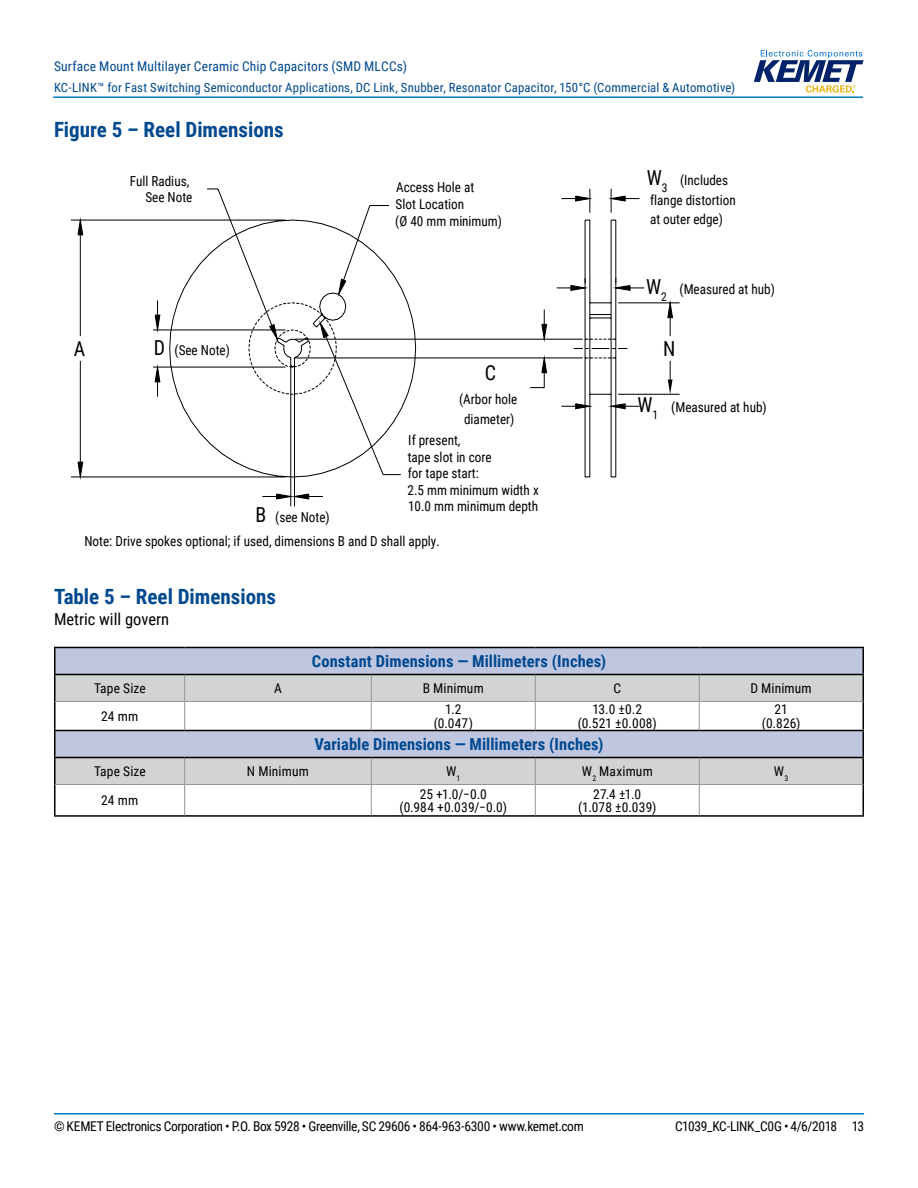
<style>
.page{position:relative;width:918px;height:1188px;background:#fff}
.page>*{position:absolute;margin:0;border:0;box-sizing:border-box;transform-origin:0 0}
.t1{font:700 21px "Roboto Condensed";color:#004990}
.t2{font:20.7px "Roboto Condensed";color:#000;scale:.96 1}
.t3{font:700 16.5px "Roboto Condensed";letter-spacing:.005em;color:#004990}
.t4{font:16.5px "Roboto Condensed";color:#000}
.t5{font:13.8px/16.5px "Roboto Condensed";color:#000;scale:.96 1}
.t6{font:13.5px/13.5px "Roboto Condensed";letter-spacing:-.015em;color:#000;text-align:center}
.t7{font:13.5px "Roboto Condensed";letter-spacing:.015em;color:#004990}
.t8{font:13.5px "Roboto Condensed";letter-spacing:.01em;color:#000}
.t9{font:13.5px "Roboto Condensed";letter-spacing:.005em;color:#000}
.t10{font:12.75px "Roboto Condensed";letter-spacing:.015em;color:#004990}
.s1{font-size:20.7px}
</style>
<div class="page">
<hr style="left:54px;top:1113px;width:810px;height:2px;background:#007dc3">
<hr style="left:53px;top:96px;width:810px;height:2px;background:#007dc3">
<svg style="left:754px;top:50px;width:110px;height:43px"></svg>
<svg style="left:77px;top:188px;width:603px;height:319px"></svg>
<svg style="left:56px;top:648px;width:806px;height:26px;background:#bbc2db"></svg>
<svg style="left:56px;top:675px;width:806px;height:109px;fill:#d1d3d4"></svg>
<hr style="left:54px;top:675px;width:2px;height:26px;background:#000">
<hr style="left:862px;top:675px;width:2px;height:26px;background:#000">
<hr style="left:54px;top:701px;width:2px;height:29px;background:#000">
<hr style="left:862px;top:701px;width:2px;height:29px;background:#000">
<hr style="left:54px;top:758px;width:2px;height:27px;background:#000">
<hr style="left:862px;top:758px;width:2px;height:27px;background:#000">
<hr style="left:54px;top:785px;width:2px;height:30px;background:#000">
<hr style="left:862px;top:785px;width:2px;height:30px;background:#000">
<hr style="left:54px;top:815px;width:131px;height:2px;background:#000">
<hr style="left:185px;top:815px;width:186px;height:2px;background:#000">
<hr style="left:371px;top:815px;width:164px;height:2px;background:#000">
<hr style="left:535px;top:815px;width:164px;height:2px;background:#000">
<hr style="left:699px;top:815px;width:165px;height:2px;background:#000">
<svg style="left:184px;top:675px;width:1px;height:55px"></svg>
<svg style="left:371px;top:675px;width:1px;height:55px"></svg>
<svg style="left:535px;top:675px;width:1px;height:55px"></svg>
<svg style="left:699px;top:675px;width:1px;height:55px"></svg>
<svg style="left:184px;top:758px;width:1px;height:26px"></svg>
<svg style="left:371px;top:758px;width:1px;height:26px"></svg>
<svg style="left:535px;top:758px;width:1px;height:26px"></svg>
<svg style="left:699px;top:758px;width:1px;height:26px"></svg>
<hr style="left:56px;top:784px;width:129px;height:1px;background:#939598">
<hr style="left:185px;top:784px;width:186px;height:1px;background:#939598">
<hr style="left:184px;top:785px;width:1px;height:30px;background:#939598">
<hr style="left:371px;top:784px;width:164px;height:1px;background:#939598">
<hr style="left:371px;top:785px;width:1px;height:30px;background:#939598">
<hr style="left:535px;top:784px;width:164px;height:1px;background:#939598">
<hr style="left:535px;top:785px;width:1px;height:30px;background:#939598">
<hr style="left:699px;top:784px;width:164px;height:1px;background:#939598">
<hr style="left:699px;top:785px;width:1px;height:30px;background:#939598">
<hr style="left:54px;top:647px;width:131px;height:1px;background:#000">
<hr style="left:54px;top:648px;width:2px;height:26px;background:#000">
<hr style="left:185px;top:647px;width:186px;height:1px;background:#000">
<hr style="left:371px;top:647px;width:164px;height:1px;background:#000">
<hr style="left:535px;top:647px;width:164px;height:1px;background:#000">
<hr style="left:699px;top:647px;width:165px;height:1px;background:#000">
<hr style="left:862px;top:648px;width:2px;height:26px;background:#000">
<hr style="left:54px;top:674px;width:131px;height:1px;background:#000">
<hr style="left:185px;top:674px;width:186px;height:1px;background:#000">
<hr style="left:371px;top:674px;width:164px;height:1px;background:#000">
<hr style="left:535px;top:674px;width:164px;height:1px;background:#000">
<hr style="left:699px;top:674px;width:165px;height:1px;background:#000">
<hr style="left:56px;top:701px;width:129px;height:1px;background:#939598">
<hr style="left:185px;top:701px;width:186px;height:1px;background:#939598">
<hr style="left:371px;top:701px;width:164px;height:1px;background:#939598">
<hr style="left:535px;top:701px;width:164px;height:1px;background:#939598">
<hr style="left:699px;top:701px;width:164px;height:1px;background:#939598">
<hr style="left:54px;top:730px;width:131px;height:1px;background:#000">
<hr style="left:54px;top:731px;width:2px;height:26px;background:#000">
<hr style="left:185px;top:730px;width:186px;height:1px;background:#000">
<hr style="left:371px;top:730px;width:164px;height:1px;background:#000">
<hr style="left:535px;top:730px;width:164px;height:1px;background:#000">
<hr style="left:699px;top:730px;width:165px;height:1px;background:#000">
<hr style="left:862px;top:731px;width:2px;height:26px;background:#000">
<hr style="left:54px;top:757px;width:131px;height:1px;background:#000">
<hr style="left:185px;top:757px;width:186px;height:1px;background:#000">
<hr style="left:371px;top:757px;width:164px;height:1px;background:#000">
<hr style="left:535px;top:757px;width:164px;height:1px;background:#000">
<hr style="left:699px;top:757px;width:165px;height:1px;background:#000">
<p class="t7" style="left:54px;top:57px;width:355px">Surface Mount Multilayer Ceramic Chip Capacitors (SMD MLCCs)</p>
<p class="t10" style="left:54px;top:78px;width:683px">KC-LINK™ for Fast Switching Semiconductor Applications, DC Link, Snubber, Resonator Capacitor, 150°C (Commercial &amp; Automotive)</p>
<h1 class="t1" style="left:54px;top:115px;width:231px">Figure 5 – Reel Dimensions</h1>
<p class="t5" style="left:130px;top:172px;width:67px;text-align:right">Full Radius,<br>See Note</p>
<h2 class="t2" style="left:74px;top:334px;width:13px">A</h2>
<p class="t5" style="left:154px;top:341px;width:81px"><span class="s1">D</span> (See Note)</p>
<p class="t5" style="left:255px;top:508px;width:79px"><span class="s1">B</span> (see Note)</p>
<p class="t5" style="left:395px;top:178px;width:113px">Access Hole at<br>Slot Location<br>(Ø 40 mm minimum)</p>
<h2 class="t2" style="left:485px;top:358px;width:13px">C</h2>
<p class="t5" style="left:459px;top:389px;width:62px;line-height:20px;text-align:center">(Arbor hole diameter)</p>
<p class="t5" style="left:408px;top:431px;width:138px">If present,<br>tape slot in core<br>for tape start:<br>2.5 mm minimum width x<br>10.0 mm minimum depth</p>
<p class="t5" style="left:84px;top:533px;width:372px">Note: Drive spokes optional; if used, dimensions B and D shall apply.</p>
<h1 class="t1" style="left:54px;top:581px;width:224px">Table 5 – Reel Dimensions</h1>
<p class="t4" style="left:54px;top:607px;width:117px">Metric will govern</p>
<p class="t3" style="left:312px;top:650px;width:296px">Constant Dimensions — Millimeters (Inches)</p>
<h2 class="t2" style="left:647px;top:164px;width:23px">W<sub>3</sub></h2>
<p class="t5" style="left:650px;top:170px;width:91px;line-height:20px;text-indent:30px">(Includes flange distortion</p>
<p class="t5" style="left:650px;top:210px;width:78px">at outer edge)</p>
<h2 class="t2" style="left:646px;top:272px;width:23px">W<sub>2</sub></h2>
<p class="t5" style="left:679px;top:280px;width:101px">(Measured at hub)</p>
<h2 class="t2" style="left:663px;top:334px;width:14px">N</h2>
<h2 class="t2" style="left:638px;top:390px;width:23px">W<sub>1</sub></h2>
<p class="t5" style="left:671px;top:398px;width:101px">(Measured at hub)</p>
<p class="t9" style="left:94px;top:679px;width:53px">Tape Size</p>
<p class="t6" style="left:274px;top:681px;width:9px">A</p>
<p class="t8" style="left:423px;top:679px;width:63px">B Minimum</p>
<p class="t6" style="left:613px;top:681px;width:9px">C</p>
<p class="t8" style="left:750px;top:679px;width:63px">D Minimum</p>
<p class="t6" style="left:101px;top:709px;width:38px">24 mm</p>
<p class="t6" style="left:434px;top:702px;width:41px">1.2 (0.047)</p>
<p class="t6" style="left:578px;top:702px;width:80px">13.0 ±0.2 (0.521 ±0.008)</p>
<p class="t6" style="left:762px;top:702px;width:40px">21 (0.826)</p>
<p class="t3" style="left:314px;top:733px;width:291px">Variable Dimensions — Millimeters (Inches)</p>
<p class="t9" style="left:94px;top:762px;width:53px">Tape Size</p>
<p class="t8" style="left:247px;top:762px;width:64px">N Minimum</p>
<p class="t6" style="left:446px;top:764px;width:16px">W<sub>1</sub></p>
<p class="t8" style="left:582px;top:762px;width:73px">W<sub>2</sub> Maximum</p>
<p class="t6" style="left:774px;top:764px;width:16px">W<sub>3</sub></p>
<p class="t6" style="left:101px;top:793px;width:38px">24 mm</p>
<p class="t6" style="left:400px;top:786px;width:109px">25 +1.0/−0.0<br>(0.984 +0.039/−0.0)</p>
<p class="t6" style="left:578px;top:786px;width:80px">27.4 ±1.0 (1.078 ±0.039)</p>
<p class="t6" style="left:54px;top:1119px;width:531px">© KEMET Electronics Corporation • P.O. Box 5928 • Greenville, SC 29606 • 864-963-6300 • www.kemet.com</p>
<p class="t6" style="left:675px;top:1119px;width:191px">C1039_KC-LINK_C0G • 4/6/2018 13</p>
</div>
